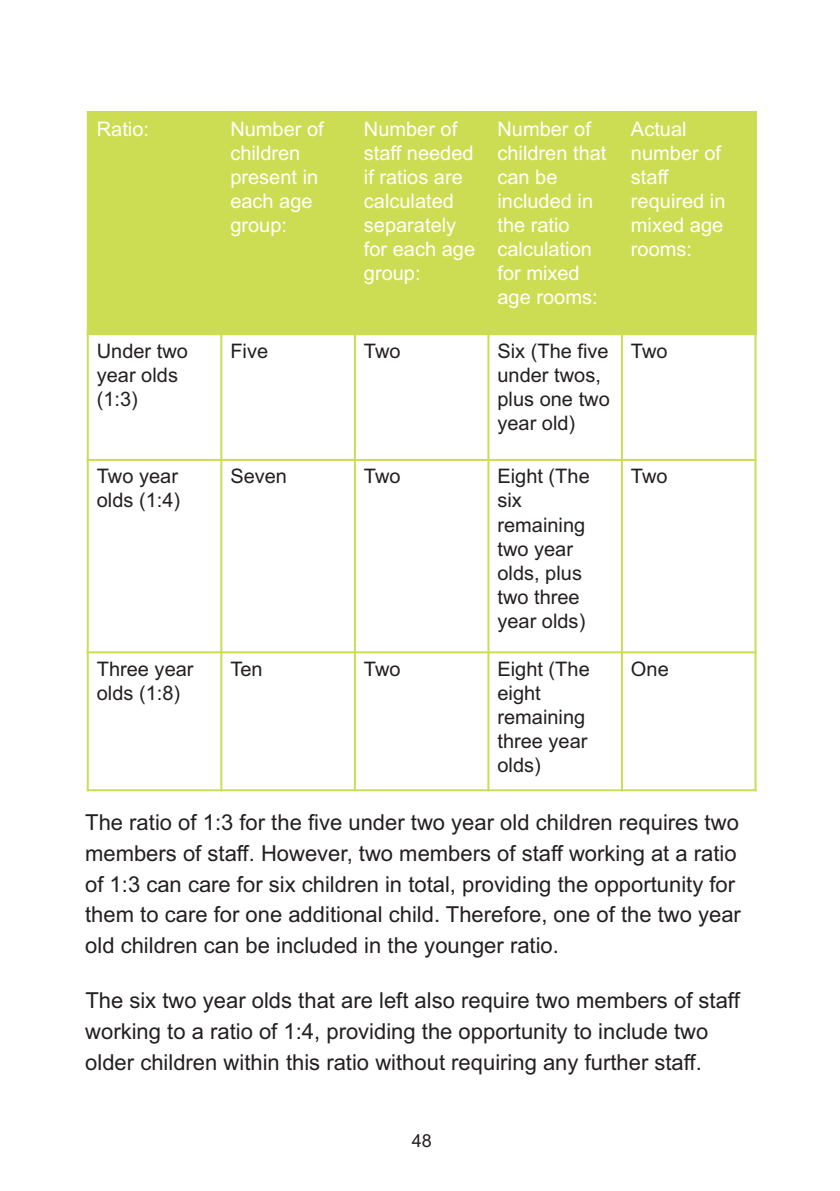
<style>
.page{position:relative;width:840px;height:1191px;background:#fff}
.page>*{position:absolute;margin:0;border:0;box-sizing:border-box;transform-origin:0 0}
.t1{font:22px/30.8px "Arial";color:#231f20}
.t2{font:20px/24px "Arial";color:#fff}
.t3{font:20px/24px "Arial";color:#231f20}
.t4{font:18px "Arial";color:#231f20}
</style>
<div class="page">
<div style="left:87px;top:111px;width:134px;height:223px;background:#cddd53"></div>
<div style="left:221px;top:111px;width:133px;height:223px;background:#cddd53"></div>
<div style="left:354px;top:111px;width:134px;height:223px;background:#cddd53"></div>
<div style="left:488px;top:111px;width:133px;height:223px;background:#cddd53"></div>
<div style="left:621px;top:111px;width:135px;height:223px;background:#cddd53"></div>
<hr style="left:87px;top:111px;width:2px;height:680px;background:#cddd53">
<hr style="left:220px;top:111px;width:2px;height:680px;background:#cddd53">
<hr style="left:353px;top:111px;width:2px;height:680px;background:#cddd53">
<hr style="left:487px;top:111px;width:2px;height:680px;background:#cddd53">
<hr style="left:620px;top:111px;width:2px;height:680px;background:#cddd53">
<hr style="left:754px;top:111px;width:2px;height:680px;background:#cddd53">
<hr style="left:87px;top:333px;width:669px;height:2px;background:#cddd53">
<hr style="left:87px;top:459px;width:669px;height:2px;background:#cddd53">
<hr style="left:87px;top:651px;width:669px;height:2px;background:#cddd53">
<hr style="left:87px;top:789px;width:669px;height:2px;background:#cddd53">
<p class="t2" style="left:97px;top:117px;width:54px">Ratio:</p>
<p class="t2" style="left:230px;top:117px;width:95px">Number of children present in each age group:</p>
<p class="t2" style="left:363px;top:117px;width:113px">Number of staff needed if ratios are calculated separately for each age group:</p>
<p class="t2" style="left:497px;top:117px;width:110px">Number of children that can be included in the ratio calculation for mixed age rooms:</p>
<p class="t2" style="left:630px;top:117px;width:96px">Actual number of staff required in mixed age rooms:</p>
<p class="t3" style="left:97px;top:339px;width:93px">Under two year olds (1:3)</p>
<p class="t3" style="left:230px;top:339px;width:39px">Five</p>
<p class="t3" style="left:363px;top:339px;width:38px">Two</p>
<p class="t3" style="left:497px;top:339px;width:114px">Six (The five under twos, plus one two year old)</p>
<p class="t3" style="left:630px;top:339px;width:38px">Two</p>
<p class="t3" style="left:97px;top:464px;width:85px">Two year olds (1:4)</p>
<p class="t3" style="left:230px;top:464px;width:58px">Seven</p>
<p class="t3" style="left:363px;top:464px;width:38px">Two</p>
<p class="t3" style="left:497px;top:464px;width:94px">Eight (The six remaining two year olds, plus two three year olds)</p>
<p class="t3" style="left:630px;top:464px;width:38px">Two</p>
<p class="t3" style="left:97px;top:657px;width:98px">Three year olds (1:8)</p>
<p class="t3" style="left:230px;top:657px;width:34px">Ten</p>
<p class="t3" style="left:363px;top:657px;width:38px">Two</p>
<p class="t3" style="left:497px;top:657px;width:94px">Eight (The eight remaining three year olds)</p>
<p class="t3" style="left:630px;top:657px;width:39px">One</p>
<p class="t1" style="left:85px;top:807px;width:657px">The ratio of 1:3 for the five under two year old children requires two members of staff. However, two members of staff working at a ratio of 1:3 can care for six children in total, providing the opportunity for them to care for one additional child. Therefore, one of the two year old children can be included in the younger ratio.</p>
<p class="t1" style="left:85px;top:985px;width:655px">The six two year olds that are left also require two members of staff working to a ratio of 1:4, providing the opportunity to include two older children within this ratio without requiring any further staff.</p>
<p class="t4" style="left:412px;top:1130px;width:22px">48</p>
</div>
